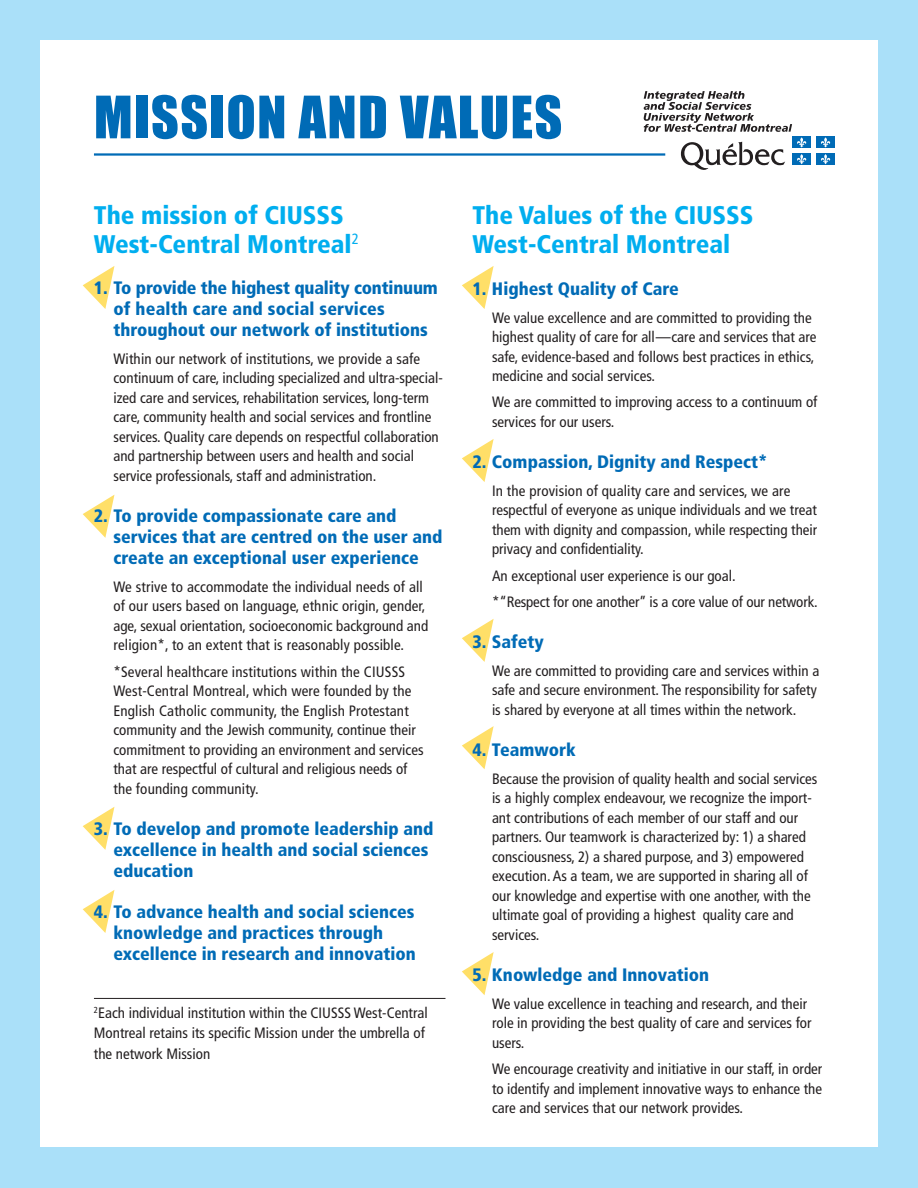
<style>
.page{position:relative;width:918px;height:1188px;background:#aae0f9}
.page>*{position:absolute;margin:0;border:0;box-sizing:border-box;transform-origin:0 0}
.t1{font:54px "Impact";letter-spacing:.025em;color:#006bb6}
.t2{font:900 condensed 25.5px/28.5px "Frutiger";color:#00aeef}
.t3{font:900 condensed 18px/21px "Frutiger";color:#006bb6}
.t4{font:condensed 15px/19.5px "Frutiger";color:#231f20}
</style>
<div class="page">
<div style="left:40px;top:40px;width:838px;height:1108px;background:#fff"></div>
<div style="left:792px;top:137px;width:19px;height:11px;background:#006bb6"></div>
<div style="left:816px;top:137px;width:19px;height:11px;background:#006bb6"></div>
<svg style="left:821px;top:137px;width:10px;height:11px"></svg>
<div style="left:792px;top:153px;width:19px;height:12px;background:#006bb6"></div>
<div style="left:816px;top:153px;width:19px;height:12px;background:#006bb6"></div>
<svg style="left:821px;top:154px;width:10px;height:10px"></svg>
<svg style="left:644px;top:91px;width:163px;height:79px"></svg>
<hr style="left:94px;top:153px;width:571px;height:3px;background:#006bb6">
<svg style="left:83px;top:266px;width:31px;height:43px"></svg>
<svg style="left:462px;top:266px;width:32px;height:43px"></svg>
<svg style="left:462px;top:439px;width:32px;height:43px"></svg>
<svg style="left:462px;top:619px;width:32px;height:43px"></svg>
<svg style="left:462px;top:726px;width:32px;height:43px"></svg>
<svg style="left:462px;top:952px;width:32px;height:43px"></svg>
<svg style="left:83px;top:495px;width:31px;height:43px"></svg>
<svg style="left:83px;top:807px;width:31px;height:43px"></svg>
<svg style="left:83px;top:890px;width:31px;height:43px"></svg>
<hr style="left:94px;top:998px;width:352px;height:1px;background:#231f20">
<h1 class="t1" style="left:94px;top:75px;width:470px">MISSION AND VALUES</h1>
<h2 class="t2" style="left:94px;top:201px;width:266px">The mission of CIUSSS<br>West-Central Montreal<sup>2</sup></h2>
<p class="t3" style="left:113px;top:277px;width:326px;text-indent:-19px">1. To provide the highest quality continuum of health care and social services throughout our network of institutions</p>
<p class="t4" style="left:113px;top:349px;width:331px">Within our network of institutions, we provide a safe continuum of care, including specialized and ultra-special&shy;ized care and services, rehabilitation services, long-term care, community health and social services and frontline services. Quality care depends on respectful collaboration and partnership between users and health and social service professionals, staff and administration.</p>
<p class="t3" style="left:113px;top:505px;width:331px;text-indent:-19px">2. To provide compassionate care and services that are centred on the user and create an exceptional user experience</p>
<p class="t4" style="left:113px;top:577px;width:316px">We strive to accommodate the individual needs of all of our users based on language, ethnic origin, gender, age, sexual orientation, socioeconomic background and religion*, to an extent that is reasonably possible.</p>
<p class="t4" style="left:113px;top:662px;width:312px">*Several healthcare institutions within the CIUSSS West-Central Montreal, which were founded by the English Catholic community, the English Protestant community and the Jewish community, continue their commitment to providing an environment and services that are respectful of cultural and religious needs of the founding community.</p>
<p class="t3" style="left:113px;top:818px;width:321px;text-indent:-19px">3. To develop and promote leadership and excellence in health and social sciences education</p>
<p class="t3" style="left:113px;top:901px;width:304px;text-indent:-19px">4. To advance health and social sciences knowledge and practices through excellence in research and innovation</p>
<p class="t4" style="left:94px;top:1003px;width:335px"><sup>2</sup>Each individual institution within the CIUSSS West-Central<br>Montreal retains its specific Mission under the umbrella of</p>
<p class="t4" style="left:94px;top:1044px;width:118px">the network Mission</p>
<h2 class="t2" style="left:472px;top:201px;width:283px">The Values of the CIUSSS<br>West-Central Montreal</h2>
<p class="t3" style="left:472px;top:278px;width:208px">1. Highest Quality of Care</p>
<p class="t4" style="left:492px;top:308px;width:326px">We value excellence and are committed to providing the highest quality of care for all—care and services that are safe, evidence-based and follows best practices in ethics, medicine and social services.</p>
<p class="t4" style="left:492px;top:393px;width:327px">We are committed to improving access to a continuum of services for our users.</p>
<p class="t3" style="left:472px;top:451px;width:296px">2. Compassion, Dignity and Respect*</p>
<p class="t4" style="left:492px;top:481px;width:327px">In the provision of quality care and services, we are respectful of everyone as unique individuals and we treat them with dignity and compassion, while respecting their privacy and confidentiality.</p>
<p class="t4" style="left:492px;top:562px;width:327px;line-height:26.2px">An exceptional user experience is our goal.<br>*“Respect for one another” is a core value of our network.</p>
<p class="t3" style="left:472px;top:631px;width:73px">3. Safety</p>
<p class="t4" style="left:492px;top:661px;width:329px">We are committed to providing care and services within a safe and secure environment. The responsibility for safety is shared by everyone at all times within the network.</p>
<p class="t3" style="left:472px;top:739px;width:105px">4. Teamwork</p>
<p class="t4" style="left:492px;top:769px;width:327px">Because the provision of quality health and social services is a highly complex endeavour, we recognize the import&shy;ant contributions of each member of our staff and our partners. Our teamwork is characterized by: 1) a shared consciousness, 2) a shared purpose, and 3) empowered execution. As a team, we are supported in sharing all of our knowledge and expertise with one another, with the ultimate goal of providing a highest quality care and services.</p>
<p class="t3" style="left:472px;top:964px;width:238px">5. Knowledge and Innovation</p>
<p class="t4" style="left:492px;top:994px;width:321px">We value excellence in teaching and research, and their role in providing the best quality of care and services for users.</p>
<p class="t4" style="left:492px;top:1059px;width:332px;text-align:justify">We encourage creativity and initiative in our staff, in order to identify and implement innovative ways to enhance the care and services that our network provides.</p>
</div>
